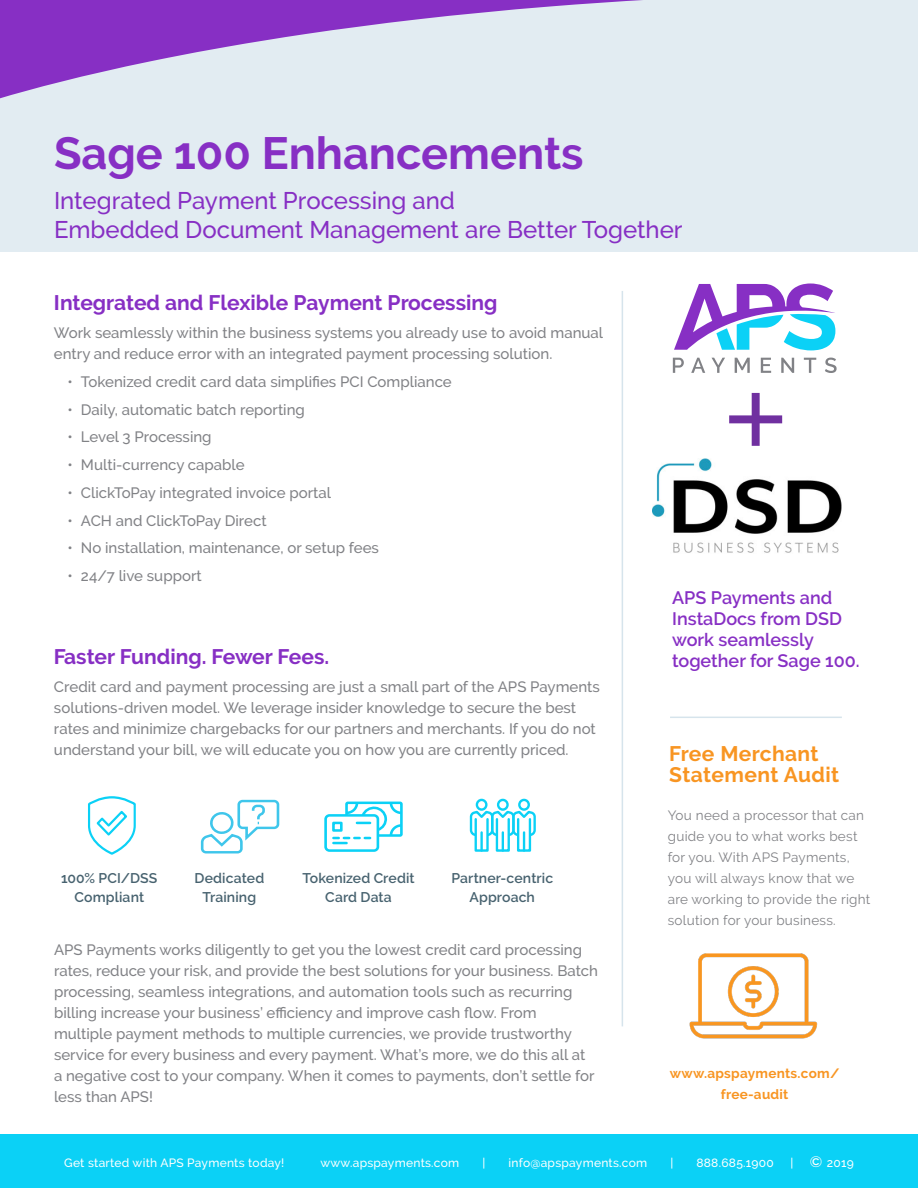
<style>
.page{position:relative;width:918px;height:1188px;background:#fff}
.page>*{position:absolute;margin:0;border:0;box-sizing:border-box;transform-origin:0 0}
.t1{font:700 45px "Raleway";color:#872fc4}
.t2{font:500 24px/28.8px "Raleway";color:#872fc4}
.t3{font:700 21px "Raleway";color:#872fc4}
.t4{font:700 21px/21px "Raleway";letter-spacing:.02em;color:#f89522}
.t5{font:600 18px/21px "Raleway";color:#872fc4}
.t6{font:500 15px/21px "Raleway";color:#818286}
.t7{font:600 13.95px/18.1px "Raleway";letter-spacing:.01em;color:#47626f;text-align:center}
.t8{font:13.5px/21px "Raleway";letter-spacing:.02em;color:#818286}
.t9{font:700 13.5px/21px "Raleway";letter-spacing:.02em;color:#f89522;text-align:center}
.t10{font:500 12px "Raleway";letter-spacing:.02em;color:#fff}
.s1{font-size:15px}
</style>
<div class="page">
<div style="left:0;top:1134px;width:918px;height:54px;background:#0bd1f6"></div>
<div style="left:0;top:0;width:918px;height:252px;background:#e2ecf2"></div>
<hr style="left:622px;top:291px;width:1px;height:735px;background:#d6e4ec">
<svg style="left:0;top:0;width:643px;height:99px"></svg>
<svg style="left:201px;top:800px;width:78px;height:54px"></svg>
<div style="left:497px;top:799px;width:12px;height:12px;border:2px solid #0bd1f6;border-radius:50%"></div>
<div style="left:496px;top:818px;width:14px;height:34px;border:2px solid #0bd1f6"></div>
<div style="left:476px;top:799px;width:12px;height:12px;border:2px solid #0bd1f6;border-radius:50%"></div>
<div style="left:475px;top:818px;width:14px;height:34px;border:2px solid #0bd1f6"></div>
<div style="left:518px;top:799px;width:12px;height:12px;border:2px solid #0bd1f6;border-radius:50%"></div>
<div style="left:517px;top:818px;width:14px;height:34px;border:2px solid #0bd1f6"></div>
<svg style="left:470px;top:809px;width:66px;height:42px"></svg>
<div style="left:324px;top:814px;width:55px;height:38px;border:3px solid #0bd1f6;border-radius:4px"></div>
<div style="left:332px;top:822px;width:11px;height:10px;border:3px solid #0bd1f6"></div>
<svg style="left:333px;top:802px;width:70px;height:42px"></svg>
<svg style="left:88px;top:796px;width:48px;height:59px"></svg>
<img style="left:689px;top:953px;width:129px;height:86px">
<hr style="left:670px;top:717px;width:172px;height:1px;background:#d6e4ec">
<img style="left:653px;top:459px;width:189px;height:94px">
<svg style="left:674px;top:284px;width:161px;height:66px"></svg>
<svg style="left:673px;top:358px;width:11px;height:15px"></svg>
<svg style="left:691px;top:358px;width:14px;height:15px"></svg>
<svg style="left:712px;top:358px;width:13px;height:15px"></svg>
<svg style="left:735px;top:358px;width:15px;height:15px"></svg>
<svg style="left:761px;top:358px;width:10px;height:15px"></svg>
<svg style="left:781px;top:358px;width:13px;height:15px"></svg>
<svg style="left:804px;top:358px;width:12px;height:15px"></svg>
<svg style="left:825px;top:358px;width:12px;height:15px"></svg>
<svg style="left:729px;top:393px;width:53px;height:53px"></svg>
<h1 class="t1" style="left:54px;top:127px;width:531px">Sage 100 Enhancements</h1>
<h2 class="t2" style="left:54px;top:187px;width:630px">Integrated Payment Processing and<br>Embedded Document Management are Better Together</h2>
<h3 class="t3" style="left:54px;top:291px;width:445px">Integrated and Flexible Payment Processing</h3>
<p class="t6" style="left:54px;top:322px;width:551px">Work seamlessly within the business systems you already use to avoid manual entry and reduce error with an integrated payment processing solution.</p>
<p class="t6" style="left:67px;top:371px;width:386px">• Tokenized credit card data simplifies PCI Compliance</p>
<p class="t6" style="left:67px;top:399px;width:239px">• Daily, automatic batch reporting</p>
<p class="t6" style="left:67px;top:427px;width:146px">• Level 3 Processing</p>
<p class="t6" style="left:67px;top:454px;width:179px">• Multi-currency capable</p>
<p class="t6" style="left:67px;top:482px;width:265px">• ClickToPay integrated invoice portal</p>
<p class="t6" style="left:67px;top:510px;width:201px">• ACH and ClickToPay Direct</p>
<p class="t6" style="left:67px;top:538px;width:313px">• No installation, maintenance, or setup fees</p>
<p class="t6" style="left:67px;top:565px;width:136px">• 24/7 live support</p>
<h3 class="t3" style="left:54px;top:645px;width:277px">Faster Funding. Fewer Fees.</h3>
<p class="t6" style="left:54px;top:676px;width:547px">Credit card and payment processing are just a small part of the APS Payments solutions-driven model. We leverage insider knowledge to secure the best rates and minimize chargebacks for our partners and merchants. If you do not understand your bill, we will educate you on how you are currently priced.</p>
<p class="t7" style="left:61px;top:870px;width:98px">100% PCI/DSS<br>Compliant</p>
<p class="t7" style="left:302px;top:870px;width:114px">Tokenized Credit<br>Card Data</p>
<p class="t7" style="left:451px;top:870px;width:103px">Partner-centric<br>Approach</p>
<p class="t7" style="left:194px;top:870px;width:71px">Dedicated<br>Training</p>
<p class="t6" style="left:54px;top:939px;width:546px">APS Payments works diligently to get you the lowest credit card processing rates, reduce your risk, and provide the best solutions for your business. Batch processing, seamless integrations, and automation tools such as recurring billing increase your business’ efficiency and improve cash flow. From multiple payment methods to multiple currencies, we provide trustworthy service for every business and every payment. What’s more, we do this all at<br>a negative cost to your company. When it comes to payments, don’t settle for less than APS!</p>
<p class="t5" style="left:672px;top:587px;width:189px">APS Payments and<br>InstaDocs from DSD work seamlessly together for Sage 100.</p>
<h3 class="t4" style="left:669px;top:744px;width:171px">Free Merchant<br>Statement Audit</h3>
<p class="t8" style="left:668px;top:804px;width:204px">You need a processor that can guide you to what works best for you. With APS Payments, you will always know that we are working to provide the right solution for your business.</p>
<p class="t9" style="left:670px;top:1063px;width:171px">www.apspayments.com/ free-audit</p>
<p class="t10" style="left:64px;top:1156px;width:222px">Get started with APS Payments today!</p>
<p class="t10" style="left:320px;top:1156px;width:140px">www.apspayments.com</p>
<p class="t10" style="left:482px;top:1156px;width:4px">|</p>
<p class="t10" style="left:509px;top:1156px;width:140px">info@apspayments.com</p>
<p class="t10" style="left:670px;top:1156px;width:4px">|</p>
<p class="t10" style="left:696px;top:1156px;width:79px">888.685.1900</p>
<p class="t10" style="left:790px;top:1156px;width:65px">| <span class="s1">©</span> 2019</p>
</div>
